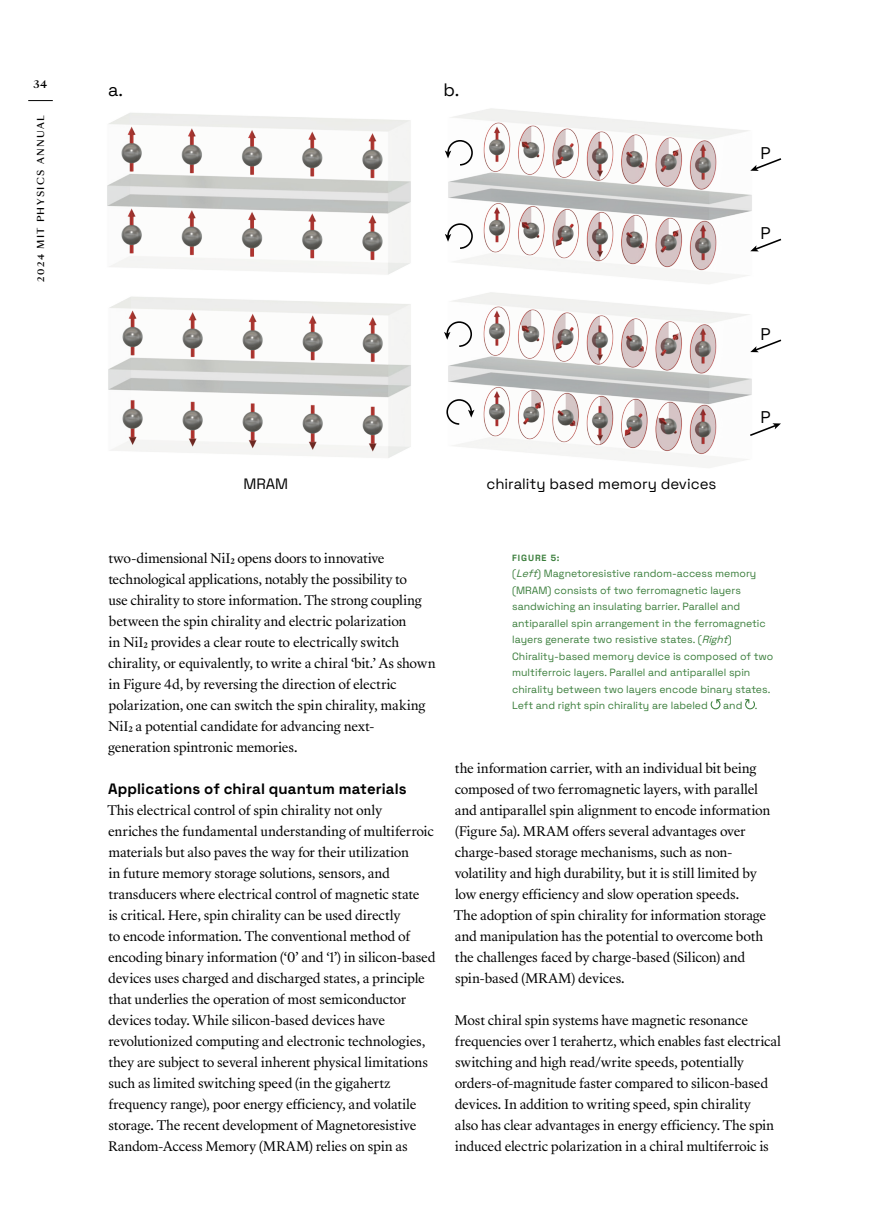
<style>
.page{position:relative;width:891px;height:1215px;background:#fff}
.page>*{position:absolute;margin:0;border:0;box-sizing:border-box;transform-origin:0 0}
.caption___space_grotesk_7_5_11{font:18px "Space Grotesk";color:#000}
.t1{font:16.95px "Space Grotesk";color:#000}
.subhead___sangbleu_sans_bold_10_14{font:700 15px "Space Grotesk";letter-spacing:.005em;color:#000}
.caption___space_grotesk_7_5_11-2{font:15px "Space Grotesk";color:#000}
.body___sangbleu_repub_8_5_14{font:12.75px/21px "Sang Bleu Republic";letter-spacing:-.02em;color:#000}
.caption___space_grotesk_7_5_11-3{font:10.5px/16.5px "Space Grotesk";color:#3b7e3c}
.t2{font:500 10.5px "Sang Bleu Sans";color:#000}
.t3{font:500 9px "Sang Bleu Sans";letter-spacing:.16em;color:#000}
.caption___space_grotesk_7_5_11-4{font:700 9px "Space Grotesk";letter-spacing:.1em;color:#3b7e3c}
.s1{font-weight:500}
.s2{font-style:italic}
</style>
<div class="page">
<img style="left:448px;top:292px;width:311px;height:176px">
<img style="left:448px;top:108px;width:311px;height:176px">
<svg style="left:445px;top:139px;width:29px;height:27px"></svg>
<svg style="left:445px;top:223px;width:29px;height:27px"></svg>
<svg style="left:444px;top:321px;width:29px;height:27px"></svg>
<svg style="left:750px;top:157px;width:32px;height:14px"></svg>
<svg style="left:750px;top:237px;width:32px;height:14px"></svg>
<svg style="left:750px;top:338px;width:32px;height:14px"></svg>
<svg style="left:748px;top:423px;width:33px;height:14px"></svg>
<svg style="left:446px;top:398px;width:28px;height:28px"></svg>
<img style="left:107px;top:113px;width:304px;height:162px">
<img style="left:108px;top:296px;width:303px;height:162px">
<svg style="left:711px;top:699px;width:10px;height:10px"></svg>
<svg style="left:745px;top:699px;width:10px;height:10px"></svg>
<svg style="left:28px;top:100px;width:25px;height:1px"></svg>
<p class="t2" style="left:34px;top:77px;width:15px">34</p>
<p class="t3" style="left:35px;top:282px;width:168px;rotate:-90deg">2024 MIT PHYSICS ANNUAL</p>
<p class="caption___space_grotesk_7_5_11" style="left:108px;top:77px;width:16px">a.</p>
<p class="caption___space_grotesk_7_5_11" style="left:443px;top:77px;width:18px">b.</p>
<p class="caption___space_grotesk_7_5_11-2" style="left:243px;top:473px;width:46px">MRAM</p>
<p class="caption___space_grotesk_7_5_11-2" style="left:486px;top:473px;width:232px">chirality based memory devices</p>
<p class="t1" style="left:760px;top:141px;width:12px">P</p>
<p class="t1" style="left:760px;top:221px;width:12px">P</p>
<p class="t1" style="left:760px;top:322px;width:12px">P</p>
<p class="t1" style="left:760px;top:405px;width:12px">P</p>
<p class="body___sangbleu_repub_8_5_14" style="left:108px;top:548px;width:329px">two-dimensional NiI<span class="s1">₂</span> opens doors to innovative technological applications, notably the possibility to<br>use chirality to store information. The strong coupling between the spin chirality and electric polarization<br>in NiI<span class="s1">₂</span> provides a clear route to electrically switch chirality, or equivalently, to write a chiral ‘bit.’ As shown in Figure 4d, by reversing the direction of electric polarization, one can switch the spin chirality, making NiI<span class="s1">₂</span> a potential candidate for advancing next&shy;generation spintronic memories.</p>
<p class="subhead___sangbleu_sans_bold_10_14" style="left:108px;top:777px;width:300px">Applications of chiral quantum materials</p>
<p class="body___sangbleu_repub_8_5_14" style="left:107px;top:800px;width:330px">This electrical control of spin chirality not only<br>enriches the fundamental understanding of multiferroic materials but also paves the way for their utilization<br>in future memory storage solutions, sensors, and transducers where electrical control of magnetic state<br>is critical. Here, spin chirality can be used directly<br>to encode information. The conventional method of encoding binary information (‘0’ and ‘1’) in silicon-based devices uses charged and discharged states, a principle that underlies the operation of most semiconductor devices today. While silicon-based devices have revolutionized computing and electronic technologies, they are subject to several inherent physical limitations such as limited switching speed (in the gigahertz frequency range), poor energy efficiency, and volatile storage. The recent development of Magnetoresistive Random-Access Memory (MRAM) relies on spin as</p>
<p class="caption___space_grotesk_7_5_11-4" style="left:512px;top:551px;width:49px">FIGURE 5:</p>
<p class="caption___space_grotesk_7_5_11-3" style="left:512px;top:565px;width:263px">(<span class="s2">Left</span>) Magnetoresistive random-access memory (MRAM) consists of two ferromagnetic layers sandwiching an insulating barrier. Parallel and antiparallel spin arrangement in the ferromagnetic layers generate two resistive states. (<span class="s2">Right</span>)<br>Chirality-based memory device is composed of two multiferroic layers. Parallel and antiparallel spin chirality between two layers encode binary states.<br>Left and right spin chirality are labeled</p>
<p class="caption___space_grotesk_7_5_11-3" style="left:723px;top:697px;width:36px">and .</p>
<p class="body___sangbleu_repub_8_5_14" style="left:454px;top:758px;width:318px">the information carrier, with an individual bit being composed of two ferromagnetic layers, with parallel and antiparallel spin alignment to encode information (Figure 5a). MRAM offers several advantages over charge-based storage mechanisms, such as non&shy;volatility and high durability, but it is still limited by low energy efficiency and slow operation speeds.<br>The adoption of spin chirality for information storage and manipulation has the potential to overcome both the challenges faced by charge-based (Silicon) and spin-based (MRAM) devices.</p>
<p class="body___sangbleu_repub_8_5_14" style="left:455px;top:1010px;width:328px">Most chiral spin systems have magnetic resonance frequencies over 1 terahertz, which enables fast electrical switching and high read/write speeds, potentially orders-of-magnitude faster compared to silicon-based devices. In addition to writing speed, spin chirality<br>also has clear advantages in energy efficiency. The spin induced electric polarization in a chiral multiferroic is</p>
</div>
